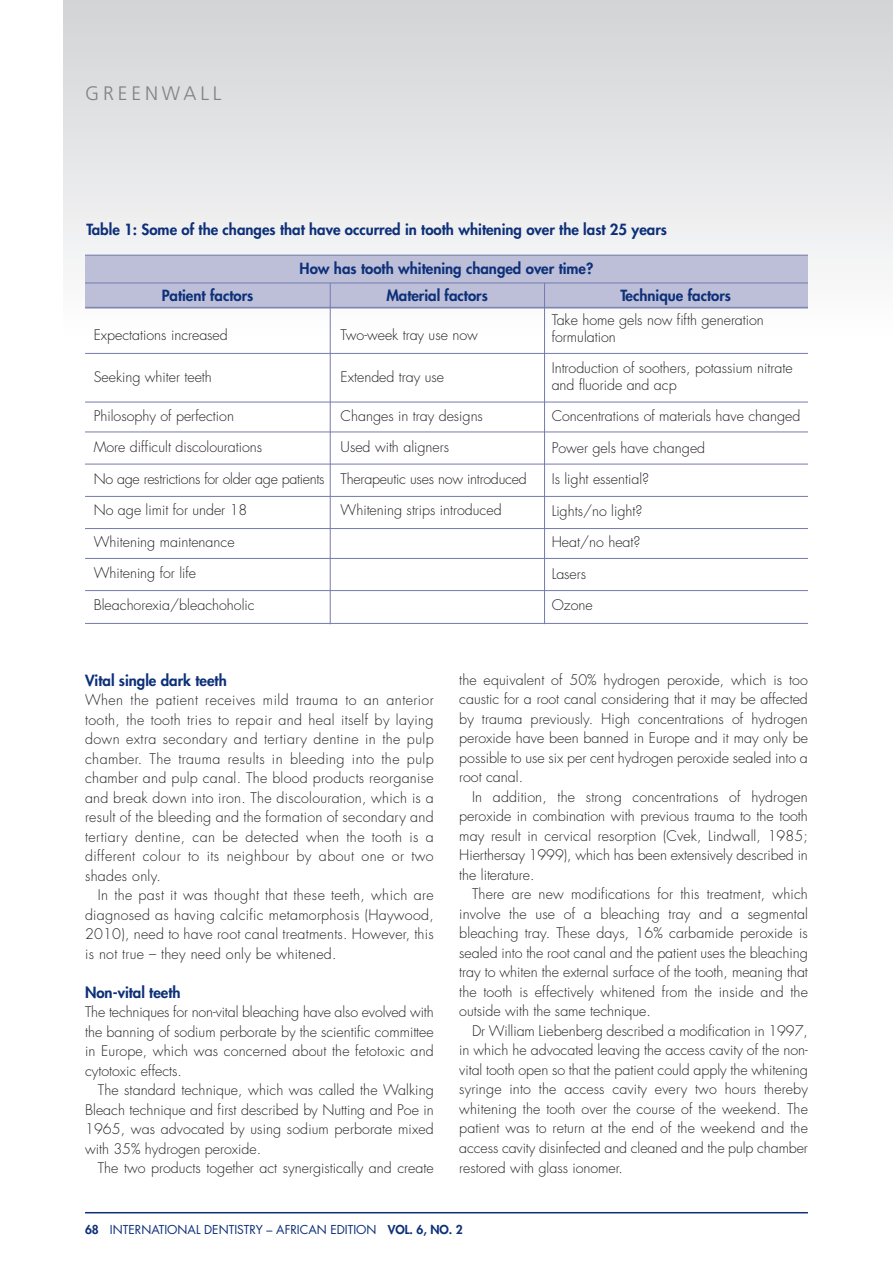
<style>
.page{position:relative;width:893px;height:1263px;background:#fff}
.page>*{position:absolute;margin:0;border:0;box-sizing:border-box;transform-origin:0 0}
.t1{font:300 19.5px "Frutiger";letter-spacing:.2em;color:#808285}
.t2{font:800 15px "Futura";color:#0d3079}
.t3{font:300 14.25px/19.5px "Futura";color:#231f20;text-align:justify}
.t4{font:300 14.25px "Futura";letter-spacing:-.02em;color:#231f20}
.t5{font:12px "Futura";color:#0d3079}
.s1{font-weight:800}
</style>
<div class="page">
<div style="left:64px;top:0;width:829px;height:334px;background:linear-gradient(to bottom,#d2d3d6,#fdfdfd)"></div>
<hr style="left:85px;top:1212px;width:723px;height:1px;background:#0d3079">
<div style="left:85px;top:255px;width:723px;height:54px;background:#bdbfd9"></div>
<hr style="left:85px;top:307px;width:723px;height:1px;background:#747bad">
<hr style="left:85px;top:353px;width:723px;height:1px;background:#747bad">
<hr style="left:330px;top:283px;width:1px;height:341px;background:#747bad">
<hr style="left:85px;top:402px;width:723px;height:1px;background:#747bad">
<hr style="left:85px;top:283px;width:723px;height:1px;background:#747bad">
<hr style="left:85px;top:255px;width:723px;height:1px;background:#747bad">
<hr style="left:85px;top:432px;width:723px;height:1px;background:#747bad">
<hr style="left:85px;top:464px;width:723px;height:1px;background:#747bad">
<hr style="left:85px;top:496px;width:723px;height:1px;background:#747bad">
<hr style="left:85px;top:528px;width:723px;height:1px;background:#747bad">
<hr style="left:85px;top:558px;width:723px;height:1px;background:#747bad">
<hr style="left:85px;top:590px;width:723px;height:1px;background:#747bad">
<hr style="left:85px;top:623px;width:723px;height:1px;background:#747bad">
<hr style="left:544px;top:283px;width:1px;height:341px;background:#747bad">
<h1 class="t1" style="left:85px;top:85px;width:138px">GREENWALL</h1>
<p class="t2" style="left:87px;top:222px;width:582px">Table 1: Some of the changes that have occurred in tooth whitening over the last 25 years</p>
<p class="t2" style="left:300px;top:261px;width:295px">How has tooth whitening changed over time?</p>
<p class="t2" style="left:162px;top:288px;width:93px">Patient factors</p>
<p class="t3" style="left:94px;top:326px;width:136px">Expectations increased</p>
<p class="t3" style="left:94px;top:368px;width:120px">Seeking whiter teeth</p>
<p class="t3" style="left:94px;top:407px;width:142px">Philosophy of perfection</p>
<p class="t3" style="left:94px;top:439px;width:170px">More difficult discolourations</p>
<p class="t4" style="left:94px;top:472px;width:232px">No age restrictions for older age patients</p>
<p class="t3" style="left:94px;top:502px;width:155px">No age limit for under 18</p>
<p class="t3" style="left:94px;top:533px;width:142px">Whitening maintenance</p>
<p class="t3" style="left:94px;top:565px;width:104px">Whitening for life</p>
<p class="t3" style="left:94px;top:596px;width:162px">Bleachorexia/bleachoholic</p>
<p class="t2" style="left:386px;top:288px;width:103px">Material factors</p>
<p class="t3" style="left:341px;top:326px;width:139px">Two-week tray use now</p>
<p class="t3" style="left:341px;top:368px;width:105px">Extended tray use</p>
<p class="t3" style="left:341px;top:407px;width:144px">Changes in tray designs</p>
<p class="t3" style="left:341px;top:439px;width:110px">Used with aligners</p>
<p class="t3" style="left:341px;top:470px;width:188px">Therapeutic uses now introduced</p>
<p class="t3" style="left:341px;top:502px;width:163px">Whitening strips introduced</p>
<p class="t2" style="left:620px;top:288px;width:112px">Technique factors</p>
<p class="t3" style="left:552px;top:313px;width:214px;line-height:16.5px">Take home gels now fifth generation formulation</p>
<p class="t3" style="left:552px;top:361px;width:242px;line-height:16.5px">Introduction of soothers, potassium nitrate and fluoride and acp</p>
<p class="t3" style="left:552px;top:408px;width:250px">Concentrations of materials have changed</p>
<p class="t3" style="left:552px;top:439px;width:155px">Power gels have changed</p>
<p class="t3" style="left:552px;top:471px;width:99px">Is light essential?</p>
<p class="t3" style="left:552px;top:502px;width:92px">Lights/no light?</p>
<p class="t3" style="left:552px;top:534px;width:90px">Heat/no heat?</p>
<p class="t3" style="left:552px;top:565px;width:36px">Lasers</p>
<p class="t3" style="left:552px;top:597px;width:43px">Ozone</p>
<p class="t2" style="left:85px;top:673px;width:143px">Vital single dark teeth</p>
<p class="t3" style="left:85px;top:691px;width:350px">When the patient receives mild trauma to an anterior tooth, the tooth tries to repair and heal itself by laying down extra secondary and tertiary dentine in the pulp chamber. The trauma results in bleeding into the pulp chamber and pulp canal. The blood products reorganise and break down into iron. The discolouration, which is a result of the bleeding and the formation of secondary and tertiary dentine, can be detected when the tooth is a different colour to its neighbour by about one or two shades only.</p>
<p class="t3" style="left:85px;top:886px;width:350px;text-indent:13px">In the past it was thought that these teeth, which are diagnosed as having calcific metamorphosis (Haywood, 2010), need to have root canal treatments. However, this is not true – they need only be whitened.</p>
<p class="t2" style="left:85px;top:985px;width:97px">Non-vital teeth</p>
<p class="t3" style="left:85px;top:1003px;width:350px">The techniques for non-vital bleaching have also evolved with the banning of sodium perborate by the scientific committee in Europe, which was concerned about the fetotoxic and cytotoxic effects.</p>
<p class="t3" style="left:85px;top:1081px;width:350px;text-indent:13px">The standard technique, which was called the Walking Bleach technique and first described by Nutting and Poe in 1965, was advocated by using sodium perborate mixed with 35% hydrogen peroxide.</p>
<p class="t3" style="left:98px;top:1159px;width:337px">The two products together act synergistically and create</p>
<p class="t3" style="left:459px;top:671px;width:350px">the equivalent of 50% hydrogen peroxide, which is too caustic for a root canal considering that it may be affected by trauma previously. High concentrations of hydrogen peroxide have been banned in Europe and it may only be possible to use six per cent hydrogen peroxide sealed into a root canal.</p>
<p class="t3" style="left:459px;top:788px;width:350px;text-indent:13px">In addition, the strong concentrations of hydrogen peroxide in combination with previous trauma to the tooth may result in cervical resorption (Cvek, Lindwall, 1985; Hierthersay 1999), which has been extensively described in the literature.</p>
<p class="t3" style="left:459px;top:886px;width:350px;text-indent:13px">There are new modifications for this treatment, which involve the use of a bleaching tray and a segmental bleaching tray. These days, 16% carbamide peroxide is sealed into the root canal and the patient uses the bleaching tray to whiten the external surface of the tooth, meaning that the tooth is effectively whitened from the inside and the outside with the same technique.</p>
<p class="t3" style="left:459px;top:1022px;width:350px;text-indent:13px">Dr William Liebenberg described a modification in 1997, in which he advocated leaving the access cavity of the non&shy;vital tooth open so that the patient could apply the whitening syringe into the access cavity every two hours thereby whitening the tooth over the course of the weekend. The patient was to return at the end of the weekend and the access cavity disinfected and cleaned and the pulp chamber restored with glass ionomer.</p>
<p class="t5" style="left:85px;top:1224px;width:379px"><span class="s1">68</span> INTERNATIONAL DENTISTRY – AFRICAN EDITION <span class="s1">VOL. 6, NO. 2</span></p>
</div>
